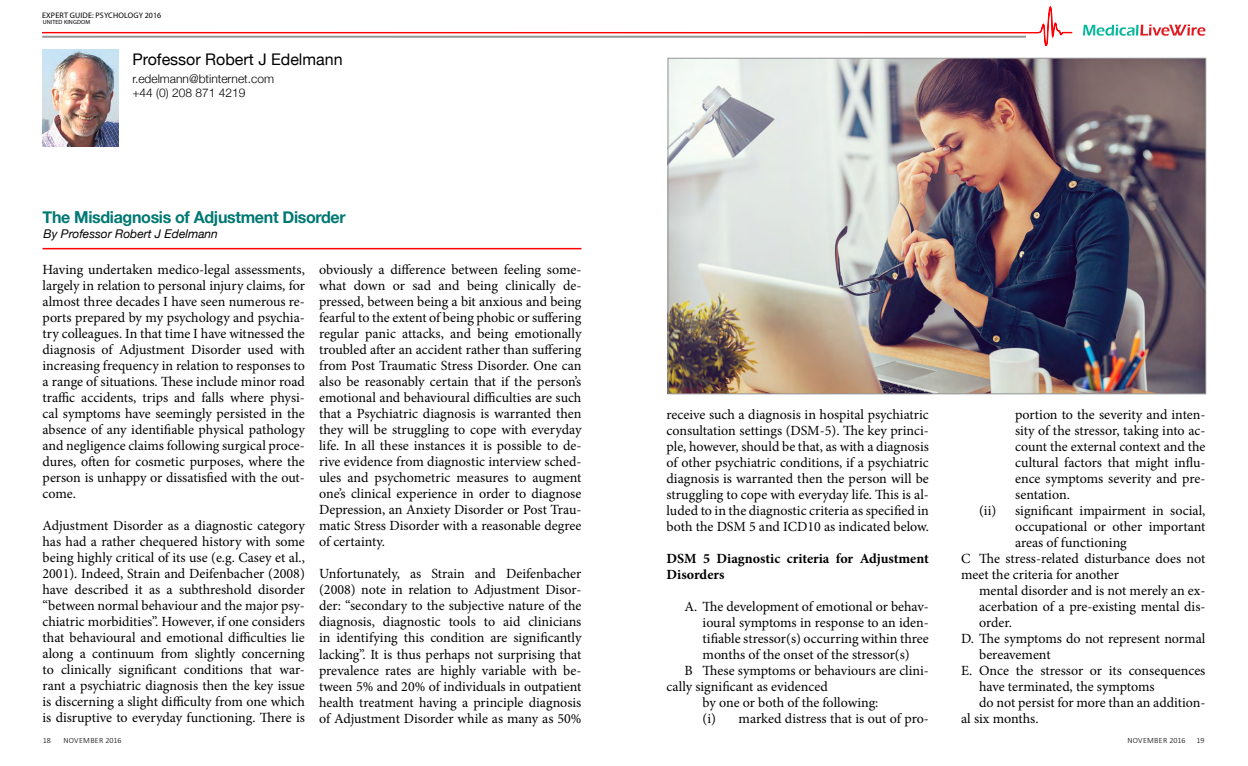
<style>
.page{position:relative;width:1248px;height:766px;background:#fff}
.page>*{position:absolute;margin:0;border:0;box-sizing:border-box;transform-origin:0 0}
.t1{font:700 16.5px "Helvetica Neue";letter-spacing:-.02em;color:#007873}
.t2{font:16px "Helvetica Neue";color:#000}
.t3{font:14px/16px "Minion Pro";color:#000;text-align:justify}
.t4{font:700 14px/16px "Minion Pro";color:#000}
.t5{font:300 12px/14px "Helvetica Neue";color:#000}
.t6{font:italic 12px "Helvetica Neue";color:#000}
.t7{font:300 8px "Calibri";letter-spacing:.04em;color:#000}
.t8{font:8px "Myriad Pro";letter-spacing:.02em;color:#000}
.t9{font:6px "Myriad Pro";letter-spacing:.02em;color:#000}
</style>
<div class="page">
<img style="left:669px;top:60px;width:535px;height:332px">
<img style="left:43px;top:50px;width:75px;height:97px">
<hr style="left:43px;top:248px;width:538px;height:1px;background:#ff0004">
<svg style="left:42px;top:6px;width:1030px;height:41px"></svg>
<svg style="left:1082px;top:25px;width:123px;height:11px"></svg>
<p class="t8" style="left:42px;top:10px;width:121px">EXPERT GUIDE: PSYCHOLOGY 2016</p>
<p class="t9" style="left:43px;top:19px;width:49px">UNITED KINGDOM</p>
<p class="t2" style="left:132px;top:50px;width:212px">Professor Robert J Edelmann</p>
<p class="t5" style="left:132px;top:72px;width:143px">r.edelmann@btinternet.com +44 (0) 208 871 4219</p>
<p class="t1" style="left:43px;top:207px;width:305px">The Misdiagnosis of Adjustment Disorder</p>
<p class="t6" style="left:44px;top:226px;width:176px">By Professor Robert J Edelmann</p>
<p class="t3" style="left:43px;top:261px;width:264px">Having undertaken medico-legal assessments, largely in relation to personal injury claims, for almost three decades I have seen numerous re&shy;ports prepared by my psychology and psychia&shy;try colleagues. In that time I have witnessed the diagnosis of Adjustment Disorder used with increasing frequency in relation to responses to a range of situations. These include minor road traffic accidents, trips and falls where physi&shy;cal symptoms have seemingly persisted in the absence of any identifiable physical pathology and negligence claims following surgical proce&shy;dures, often for cosmetic purposes, where the person is unhappy or dissatisfied with the out&shy;come.</p>
<p class="t3" style="left:43px;top:517px;width:264px">Adjustment Disorder as a diagnostic category has had a rather chequered history with some being highly critical of its use (e.g. Casey et al., 2001). Indeed, Strain and Deifenbacher (2008) have described it as a subthreshold disorder “between normal behaviour and the major psy&shy;chiatric morbidities”. However, if one considers that behavioural and emotional difficulties lie along a continuum from slightly concerning to clinically significant conditions that war&shy;rant a psychiatric diagnosis then the key issue is discerning a slight difficulty from one which is disruptive to everyday functioning. There is</p>
<p class="t3" style="left:319px;top:261px;width:264px">obviously a difference between feeling some&shy;what down or sad and being clinically de&shy;pressed, between being a bit anxious and being fearful to the extent of being phobic or suffering regular panic attacks, and being emotionally troubled after an accident rather than suffering from Post Traumatic Stress Disorder. One can also be reasonably certain that if the person’s emotional and behavioural difficulties are such that a Psychiatric diagnosis is warranted then they will be struggling to cope with everyday life. In all these instances it is possible to de&shy;rive evidence from diagnostic interview sched&shy;ules and psychometric measures to augment one’s clinical experience in order to diagnose Depression, an Anxiety Disorder or Post Trau&shy;matic Stress Disorder with a reasonable degree of certainty.</p>
<p class="t3" style="left:319px;top:566px;width:264px">Unfortunately, as Strain and Deifenbacher (2008) note in relation to Adjustment Disor&shy;der: “secondary to the subjective nature of the diagnosis, diagnostic tools to aid clinicians in identifying this condition are significantly lacking”. It is thus perhaps not surprising that prevalence rates are highly variable with be&shy;tween 5% and 20% of individuals in outpatient health treatment having a principle diagnosis of Adjustment Disorder while as many as 50%</p>
<p class="t3" style="left:666px;top:406px;width:264px">receive such a diagnosis in hospital psychiatric consultation settings (DSM-5). The key princi&shy;ple, however, should be that, as with a diagnosis of other psychiatric conditions, if a psychiatric diagnosis is warranted then the person will be struggling to cope with everyday life. This is al&shy;luded to in the diagnostic criteria as specified in both the DSM 5 and ICD10 as indicated below.</p>
<p class="t4" style="left:666px;top:550px;width:264px">DSM 5 Diagnostic criteria for Adjustment<br>Disorders</p>
<p class="t3" style="left:684px;top:598px;width:246px">A. The development of emotional or behav-</p>
<p class="t3" style="left:702px;top:614px;width:228px">ioural symptoms in response to an iden-</p>
<p class="t3" style="left:702px;top:630px;width:228px">tifiable stressor(s) occurring within three</p>
<p class="t3" style="left:702px;top:646px;width:209px">months of the onset of the stressor(s)</p>
<p class="t3" style="left:684px;top:662px;width:246px">B These symptoms or behaviours are clini-</p>
<p class="t3" style="left:666px;top:678px;width:163px">cally significant as evidenced</p>
<p class="t3" style="left:702px;top:694px;width:177px">by one or both of the following:</p>
<p class="t3" style="left:702px;top:710px;width:228px">(i) marked distress that is out of pro-</p>
<p class="t3" style="left:1015px;top:406px;width:192px">portion to the severity and inten-</p>
<p class="t3" style="left:1015px;top:422px;width:192px">sity of the stressor, taking into ac-</p>
<p class="t3" style="left:1015px;top:438px;width:192px">count the external context and the</p>
<p class="t3" style="left:1015px;top:454px;width:192px">cultural factors that might influ-</p>
<p class="t3" style="left:1015px;top:470px;width:192px">ence symptoms severity and pre-</p>
<p class="t3" style="left:1015px;top:486px;width:56px">sentation.</p>
<p class="t3" style="left:979px;top:502px;width:228px">(ii) significant impairment in social,</p>
<p class="t3" style="left:1015px;top:518px;width:192px">occupational or other important</p>
<p class="t3" style="left:1015px;top:534px;width:113px">areas of functioning</p>
<p class="t3" style="left:961px;top:550px;width:246px">C The stress-related disturbance does not</p>
<p class="t3" style="left:961px;top:566px;width:159px">meet the criteria for another</p>
<p class="t3" style="left:979px;top:582px;width:228px">mental disorder and is not merely an ex-</p>
<p class="t3" style="left:979px;top:598px;width:228px">acerbation of a pre-existing mental dis-</p>
<p class="t3" style="left:979px;top:614px;width:34px">order.</p>
<p class="t3" style="left:961px;top:630px;width:246px">D. The symptoms do not represent normal</p>
<p class="t3" style="left:979px;top:646px;width:73px">bereavement</p>
<p class="t3" style="left:961px;top:662px;width:246px">E. Once the stressor or its consequences</p>
<p class="t3" style="left:979px;top:678px;width:177px">have terminated, the symptoms</p>
<p class="t3" style="left:979px;top:694px;width:228px">do not persist for more than an addition-</p>
<p class="t3" style="left:961px;top:710px;width:79px">al six months.</p>
<p class="t7" style="left:43px;top:735px;width:10px">18</p>
<p class="t7" style="left:63px;top:735px;width:60px">NOVEMBER 2016</p>
<p class="t7" style="left:1127px;top:735px;width:60px">NOVEMBER 2016</p>
<p class="t7" style="left:1196px;top:735px;width:10px">19</p>
</div>
